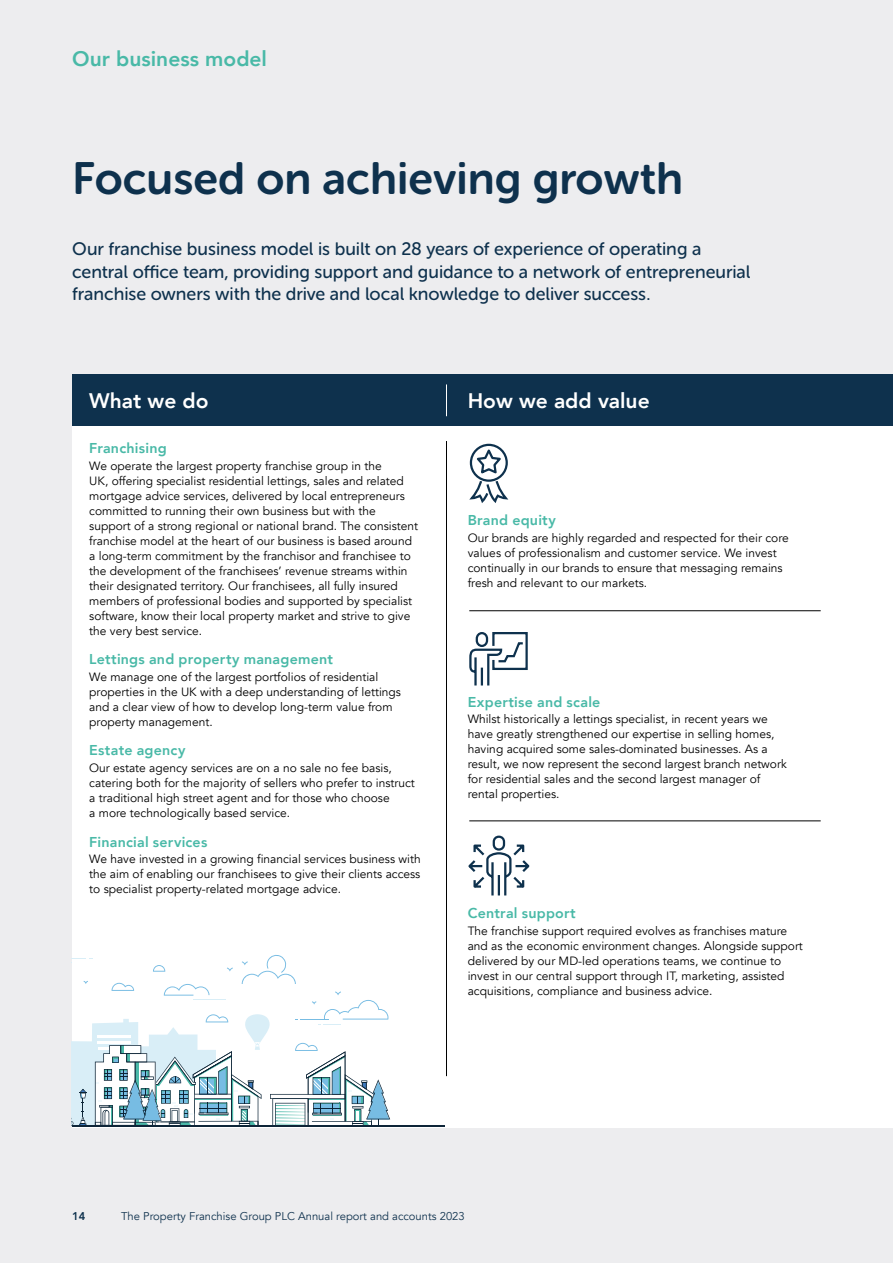
<style>
.page{position:relative;width:893px;height:1263px;background:#ededef}
.page>*{position:absolute;margin:0;border:0;box-sizing:border-box;transform-origin:0 0}
.t1{font:45px "Museo Sans Rounded 700";color:#0e314d}
.t2{font:800 21px "Avenir";color:#fff}
.t3{font:800 21px "Avenir";color:#49b9a7}
.t4{font:18px/22.5px "Museo Sans Rounded 500";color:#0e314d}
.t5{font:800 14.25px "Avenir";letter-spacing:.015em;color:#49b9a7}
.t6{font:12px/15px "Avenir";color:#000}
.t7{font:11.25px "Avenir";color:#0e314d}
.t8{font:800 11.25px "Avenir";color:#0e314d}
</style>
<div class="page">
<div style="left:72px;top:426px;width:821px;height:701px;background:#fff"></div>
<hr style="left:446px;top:441px;width:1px;height:635px;background:#000">
<svg style="left:469px;top:443px;width:40px;height:60px"></svg>
<svg style="left:469px;top:632px;width:59px;height:54px"></svg>
<svg style="left:468px;top:835px;width:62px;height:61px"></svg>
<hr style="left:469px;top:610px;width:352px;height:1px;background:#000">
<hr style="left:469px;top:820px;width:352px;height:1px;background:#000">
<div style="left:72px;top:375px;width:821px;height:51px;background:#0e314d"></div>
<hr style="left:446px;top:384px;width:1px;height:32px;background:#fff">
<svg style="left:72px;top:955px;width:318px;height:170px"></svg>
<hr style="left:72px;top:1125px;width:372px;height:1px;background:#0e2538">
<h2 class="t3" style="left:72px;top:42px;width:196px">Our business model</h2>
<h1 class="t1" style="left:72px;top:153px;width:612px">Focused on achieving growth</h1>
<h3 class="t4" style="left:72px;top:238px;width:680px">Our franchise business model is built on 28 years of experience of operating a central office team, providing support and guidance to a network of entrepreneurial franchise owners with the drive and local knowledge to deliver success.</h3>
<h2 class="t2" style="left:89px;top:384px;width:121px">What we do</h2>
<h2 class="t2" style="left:468px;top:384px;width:183px">How we add value</h2>
<p class="t5" style="left:89px;top:437px;width:79px">Franchising</p>
<p class="t6" style="left:89px;top:458px;width:330px">We operate the largest property franchise group in the<br>UK, offering specialist residential lettings, sales and related mortgage advice services, delivered by local entrepreneurs committed to running their own business but with the support of a strong regional or national brand. The consistent franchise model at the heart of our business is based around a long-term commitment by the franchisor and franchisee to the development of the franchisees’ revenue streams within their designated territory. Our franchisees, all fully insured members of professional bodies and supported by specialist software, know their local property market and strive to give the very best service.</p>
<p class="t5" style="left:89px;top:648px;width:245px">Lettings and property management</p>
<p class="t6" style="left:89px;top:669px;width:313px">We manage one of the largest portfolios of residential properties in the UK with a deep understanding of lettings and a clear view of how to develop long-term value from property management.</p>
<p class="t5" style="left:89px;top:739px;width:98px">Estate agency</p>
<p class="t6" style="left:89px;top:760px;width:327px">Our estate agency services are on a no sale no fee basis, catering both for the majority of sellers who prefer to instruct a traditional high street agent and for those who choose<br>a more technologically based service.</p>
<p class="t5" style="left:89px;top:830px;width:120px">Financial services</p>
<p class="t6" style="left:89px;top:851px;width:333px;text-align:justify">We have invested in a growing financial services business with the aim of enabling our franchisees to give their clients access to specialist property-related mortgage advice.</p>
<p class="t5" style="left:468px;top:509px;width:89px">Brand equity</p>
<p class="t6" style="left:468px;top:530px;width:323px">Our brands are highly regarded and respected for their core values of professionalism and customer service. We invest continually in our brands to ensure that messaging remains fresh and relevant to our markets.</p>
<p class="t5" style="left:468px;top:691px;width:134px">Expertise and scale</p>
<p class="t6" style="left:468px;top:712px;width:321px">Whilst historically a lettings specialist, in recent years we have greatly strengthened our expertise in selling homes, having acquired some sales-dominated businesses. As a result, we now represent the second largest branch network for residential sales and the second largest manager of rental properties.</p>
<p class="t5" style="left:468px;top:902px;width:110px">Central support</p>
<p class="t6" style="left:468px;top:923px;width:337px">The franchise support required evolves as franchises mature and as the economic environment changes. Alongside support delivered by our MD-led operations teams, we continue to invest in our central support through IT, marketing, assisted acquisitions, compliance and business advice.</p>
<p class="t8" style="left:72px;top:1207px;width:15px">14</p>
<p class="t7" style="left:121px;top:1209px;width:345px">The Property Franchise Group PLC Annual report and accounts 2023</p>
</div>
